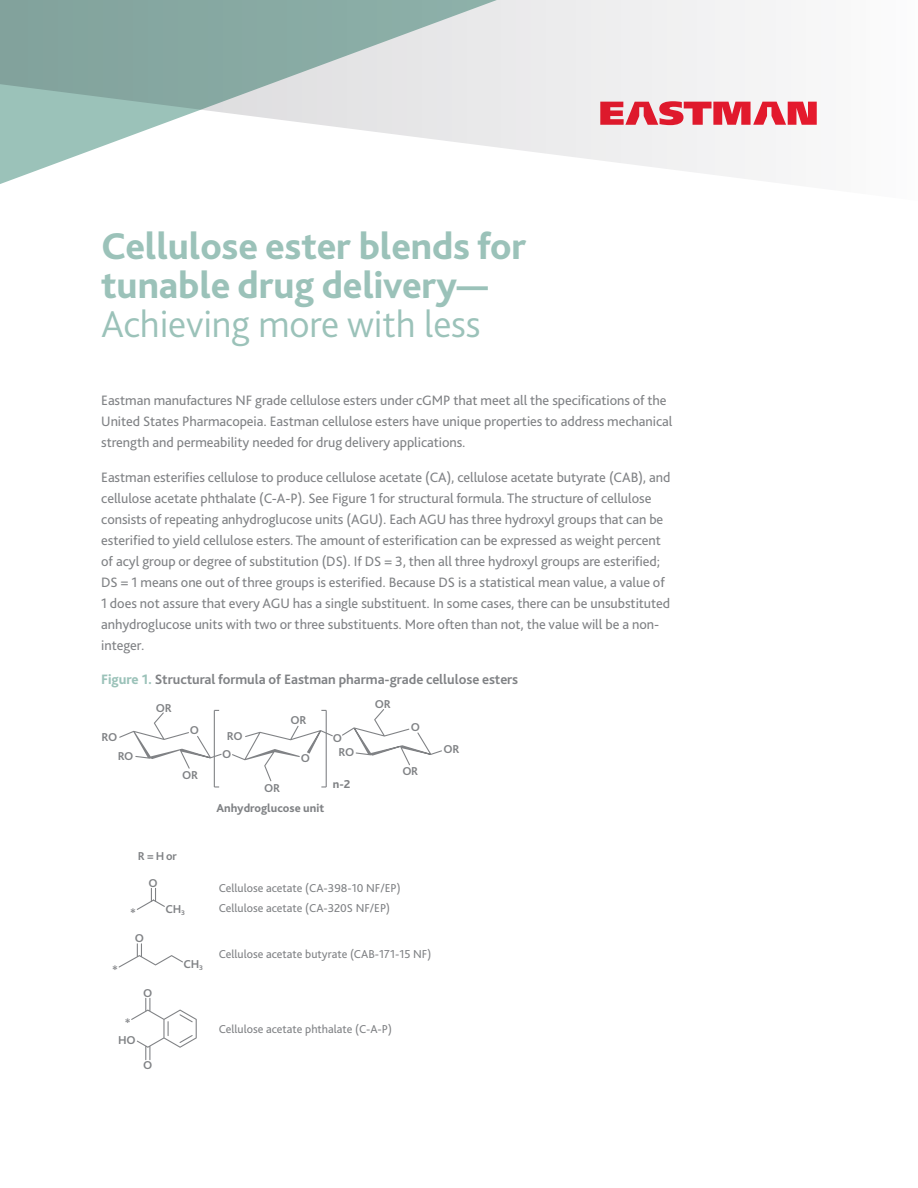
<style>
.page{position:relative;width:918px;height:1188px;background:#fff}
.page>*{position:absolute;margin:0;border:0;box-sizing:border-box;transform-origin:0 0}
.t1{font:800 39px/39px "Bliss Pro";letter-spacing:-.005em;color:#9bc2b9}
.t2{font:300 39px "Bliss Pro";letter-spacing:-.005em;color:#9bc2b9}
.t3{font:14.25px/21px "Bliss Pro";letter-spacing:-.005em;color:#808285}
.t4{font:700 14.25px "Bliss Pro";letter-spacing:-.005em;color:#808285}
.t5{font:12px/19.4px "Bliss Pro";color:#808285}
.t6{font:700 12px/26.2px "Bliss Pro";letter-spacing:-.02em;color:#808285}
.t7{font:800 12px "Bliss Pro";color:#808285}
.s1{font-weight:800;color:#9bc2b9}
</style>
<div class="page">
<svg style="left:119px;top:709px;width:323px;height:79px"></svg>
<svg style="left:137px;top:888px;width:28px;height:22px"></svg>
<svg style="left:119px;top:943px;width:64px;height:25px"></svg>
<svg style="left:131px;top:998px;width:66px;height:62px"></svg>
<svg style="left:0;top:0;width:817px;height:184px"></svg>
<h1 class="t1" style="left:101px;top:225px;width:427px">Cellulose ester blends for tunable drug delivery—</h1>
<h1 class="t2" style="left:101px;top:299px;width:381px">Achieving more with less</h1>
<p class="t3" style="left:101px;top:390px;width:573px">Eastman manufactures NF grade cellulose esters under cGMP that meet all the specifications of the<br>United States Pharmacopeia. Eastman cellulose esters have unique properties to address mechanical strength and permeability needed for drug delivery applications.</p>
<p class="t3" style="left:101px;top:466px;width:571px">Eastman esterifies cellulose to produce cellulose acetate (CA), cellulose acetate butyrate (CAB), and cellulose acetate phthalate (C-A-P). See Figure 1 for structural formula. The structure of cellulose consists of repeating anhydroglucose units (AGU). Each AGU has three hydroxyl groups that can be esterified to yield cellulose esters. The amount of esterification can be expressed as weight percent of acyl group or degree of substitution (DS). If DS = 3, then all three hydroxyl groups are esterified; DS = 1 means one out of three groups is esterified. Because DS is a statistical mean value, a value of 1 does not assure that every AGU has a single substituent. In some cases, there can be unsubstituted anhydroglucose units with two or three substituents. More often than not, the value will be a non&shy;integer.</p>
<p class="t4" style="left:101px;top:671px;width:418px"><span class="s1">Figure 1.</span> Structural formula of Eastman pharma-grade cellulose esters</p>
<p class="t6" style="left:101px;top:724px;width:17px">RO</p>
<p class="t6" style="left:118px;top:742px;width:17px">RO</p>
<p class="t6" style="left:156px;top:694px;width:18px">OR</p>
<p class="t6" style="left:375px;top:691px;width:18px">OR</p>
<p class="t6" style="left:291px;top:707px;width:18px">OR</p>
<p class="t6" style="left:190px;top:717px;width:11px">O</p>
<p class="t6" style="left:411px;top:714px;width:11px">O</p>
<p class="t6" style="left:222px;top:740px;width:11px">O</p>
<p class="t6" style="left:301px;top:745px;width:11px">O</p>
<p class="t6" style="left:227px;top:722px;width:17px">RO</p>
<p class="t6" style="left:333px;top:724px;width:11px">O</p>
<p class="t6" style="left:338px;top:739px;width:17px">RO</p>
<p class="t6" style="left:182px;top:761px;width:18px">OR</p>
<p class="t6" style="left:264px;top:775px;width:18px">OR</p>
<p class="t7" style="left:216px;top:800px;width:109px">Anhydroglucose unit</p>
<p class="t7" style="left:333px;top:776px;width:19px">n-2</p>
<p class="t6" style="left:402px;top:758px;width:18px">OR</p>
<p class="t6" style="left:443px;top:736px;width:18px">OR</p>
<p class="t6" style="left:149px;top:843px;width:30px;text-indent:-11px">R = H or<br>O</p>
<p class="t6" style="left:130px;top:900px;width:7px">*</p>
<p class="t6" style="left:165px;top:895px;width:21px">CH<sub>3</sub></p>
<p class="t6" style="left:135px;top:925px;width:11px">O</p>
<p class="t6" style="left:112px;top:957px;width:7px">*</p>
<p class="t6" style="left:125px;top:1010px;width:7px">*</p>
<p class="t6" style="left:143px;top:979px;width:11px">O</p>
<p class="t6" style="left:118px;top:1027px;width:19px">HO</p>
<p class="t6" style="left:143px;top:1052px;width:11px">O</p>
<p class="t6" style="left:184px;top:950px;width:21px">CH<sub>3</sub></p>
<p class="t5" style="left:219px;top:878px;width:183px">Cellulose acetate (CA-398-10 NF/EP)<br>Cellulose acetate (CA-320S NF/EP)</p>
<p class="t5" style="left:219px;top:944px;width:214px">Cellulose acetate butyrate (CAB-171-15 NF)</p>
<p class="t5" style="left:219px;top:1019px;width:175px">Cellulose acetate phthalate (C-A-P)</p>
</div>
